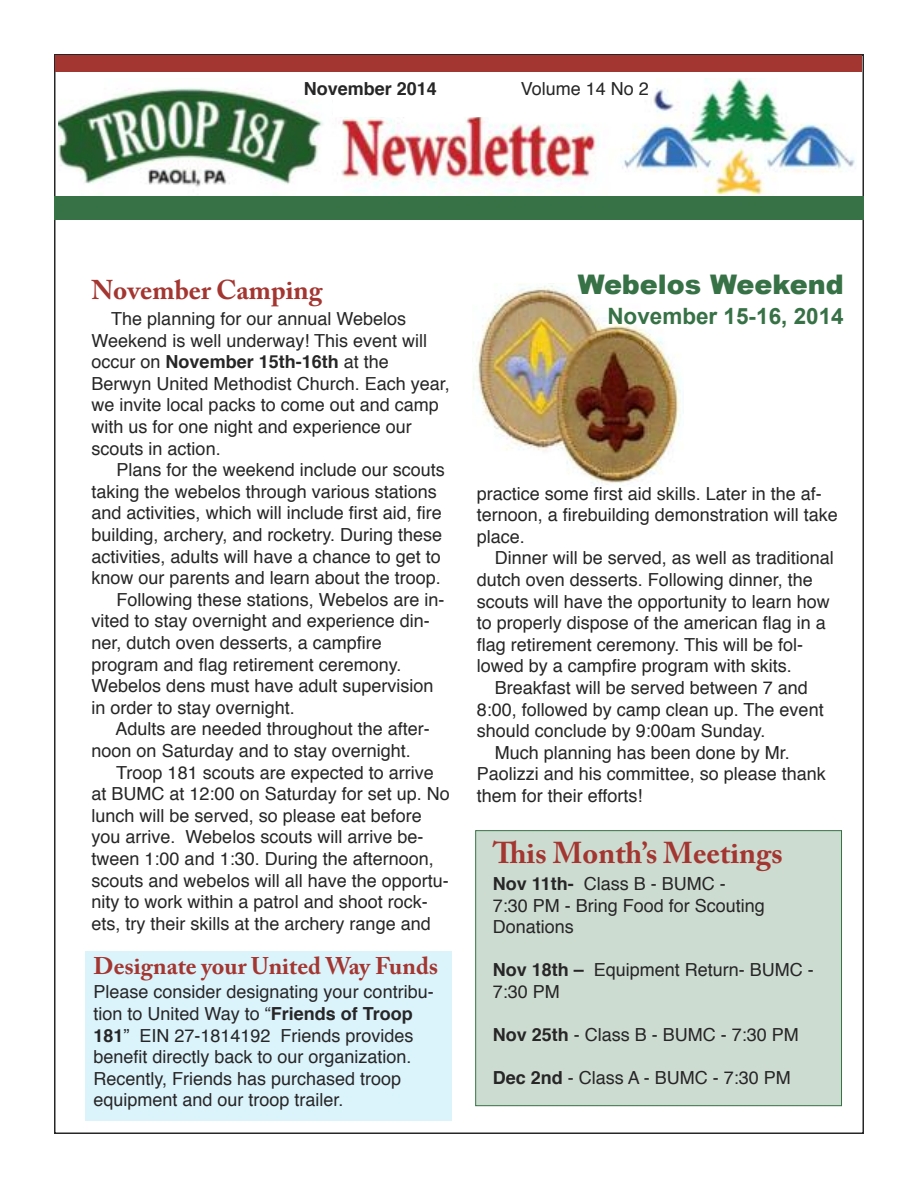
<style>
.page{position:relative;width:918px;height:1188px;background:#fff}
.page>*{position:absolute;margin:0;border:0;box-sizing:border-box;transform-origin:0 0}
.t1{font:700 30px "Adobe Caslon Pro";color:#a43631}
.t2{font:700 27px "Adobe Caslon Pro";color:#a43631}
.t3{font:900 27px "Arial";color:#377146}
.t4{font:700 24px "Adobe Caslon Pro";color:#a43631}
.t5{font:700 22.5px "Arial";color:#377146}
.t6{font:18px/21.6px "Helvetica";color:#272627}
.t7{font:700 18px "Helvetica";color:#272627}
.s1{font-weight:700}
</style>
<div class="page">
<img style="left:58px;top:79px;width:797px;height:117px">
<div style="left:333px;top:88px;width:301px;height:29px;background:#fff"></div>
<div style="left:54px;top:196px;width:810px;height:24px;background:#377146"></div>
<div style="left:56px;top:56px;width:806px;height:16px;background:#a43631"></div>
<div style="left:476px;top:831px;width:365px;height:274px;background:#cddcd1"></div>
<div style="left:475px;top:830px;width:367px;height:276px;border:1px solid #377146"></div>
<img style="left:473px;top:284px;width:208px;height:201px">
<div style="left:86px;top:951px;width:366px;height:169px;background:#dbf4fc"></div>
<p class="t7" style="left:304px;top:81px;width:135px">November 2014</p>
<p class="t6" style="left:521px;top:79px;width:130px">Volume 14 No 2</p>
<h2 class="t2" style="left:92px;top:279px;width:232px">November Camping</h2>
<p class="t6" style="left:92px;top:309px;width:360px;text-indent:20px">The planning for our annual Webelos Weekend is well underway! This event will occur on <span class="s1">November 15th-16th</span> at the Berwyn United Methodist Church. Each year, we invite local packs to come out and camp with us for one night and experience our scouts in action.</p>
<p class="t6" style="left:117px;top:461px;width:330px">Plans for the weekend include our scouts</p>
<p class="t6" style="left:92px;top:482px;width:347px">taking the webelos through various stations</p>
<p class="t6" style="left:92px;top:504px;width:352px">and activities, which will include first aid, fire</p>
<p class="t6" style="left:92px;top:525px;width:352px">building, archery, and rocketry. During these</p>
<p class="t6" style="left:92px;top:547px;width:351px">activities, adults will have a chance to get to</p>
<p class="t6" style="left:92px;top:569px;width:351px">know our parents and learn about the troop.</p>
<p class="t6" style="left:117px;top:590px;width:329px">Following these stations, Webelos are in-</p>
<p class="t6" style="left:92px;top:612px;width:340px">vited to stay overnight and experience din-</p>
<p class="t6" style="left:92px;top:633px;width:292px">ner, dutch oven desserts, a campfire</p>
<p class="t6" style="left:92px;top:655px;width:311px">program and flag retirement ceremony.</p>
<p class="t6" style="left:92px;top:677px;width:343px">Webelos dens must have adult supervision</p>
<p class="t6" style="left:92px;top:698px;width:205px">in order to stay overnight.</p>
<p class="t6" style="left:116px;top:720px;width:316px">Adults are needed throughout the after-</p>
<p class="t6" style="left:92px;top:741px;width:321px">noon on Saturday and to stay overnight.</p>
<p class="t6" style="left:116px;top:763px;width:319px">Troop 181 scouts are expected to arrive</p>
<p class="t6" style="left:92px;top:785px;width:360px">at BUMC at 12:00 on Saturday for set up. No</p>
<p class="t6" style="left:92px;top:806px;width:332px">lunch will be served, so please eat before</p>
<p class="t6" style="left:92px;top:828px;width:333px">you arrive. Webelos scouts will arrive be-</p>
<p class="t6" style="left:92px;top:849px;width:344px">tween 1:00 and 1:30. During the afternoon,</p>
<p class="t6" style="left:92px;top:871px;width:359px">scouts and webelos will all have the opportu-</p>
<p class="t6" style="left:92px;top:893px;width:338px">nity to work within a patrol and shoot rock-</p>
<p class="t6" style="left:92px;top:914px;width:341px">ets, try their skills at the archery range and</p>
<h3 class="t4" style="left:94px;top:956px;width:346px">Designate your United Way Funds</h3>
<p class="t6" style="left:93px;top:983px;width:342px">Please consider designating your contribu&shy;tion to United Way to “<span class="s1">Friends of Troop 181</span>” EIN 27-1814192 Friends provides benefit directly back to our organization.<br>Recently, Friends has purchased troop equipment and our troop trailer.</p>
<h2 class="t3" style="left:578px;top:265px;width:267px">Webelos Weekend</h2>
<p class="t5" style="left:607px;top:303px;width:238px">November 15-16, 2014</p>
<p class="t6" style="left:477px;top:484px;width:363px">practice some first aid skills. Later in the af&shy;ternoon, a firebuilding demonstration will take place.</p>
<p class="t6" style="left:477px;top:549px;width:359px;text-indent:18px">Dinner will be served, as well as traditional dutch oven desserts. Following dinner, the scouts will have the opportunity to learn how to properly dispose of the american flag in a flag retirement ceremony. This will be fol&shy;lowed by a campfire program with skits.</p>
<p class="t6" style="left:495px;top:678px;width:315px">Breakfast will be served between 7 and</p>
<p class="t6" style="left:477px;top:700px;width:348px">8:00, followed by camp clean up. The event</p>
<p class="t6" style="left:477px;top:721px;width:290px">should conclude by 9:00am Sunday.</p>
<p class="t6" style="left:495px;top:743px;width:297px">Much planning has been done by Mr.</p>
<p class="t6" style="left:477px;top:765px;width:351px">Paolizzi and his committee, so please thank</p>
<p class="t6" style="left:477px;top:786px;width:167px">them for their efforts!</p>
<h1 class="t1" style="left:493px;top:840px;width:292px">This Month’s Meetings</h1>
<p class="t6" style="left:493px;top:874px;width:274px"><span class="s1">Nov 11th-</span> Class B - BUMC -<br>7:30 PM - Bring Food for Scouting<br>Donations</p>
<p class="t6" style="left:493px;top:961px;width:323px"><span class="s1">Nov 18th –</span> Equipment Return- BUMC -<br>7:30 PM</p>
<p class="t6" style="left:493px;top:1026px;width:308px"><span class="s1">Nov 25th</span> - Class B - BUMC - 7:30 PM</p>
<p class="t6" style="left:493px;top:1069px;width:300px"><span class="s1">Dec 2nd</span> - Class A - BUMC - 7:30 PM</p>
</div>
